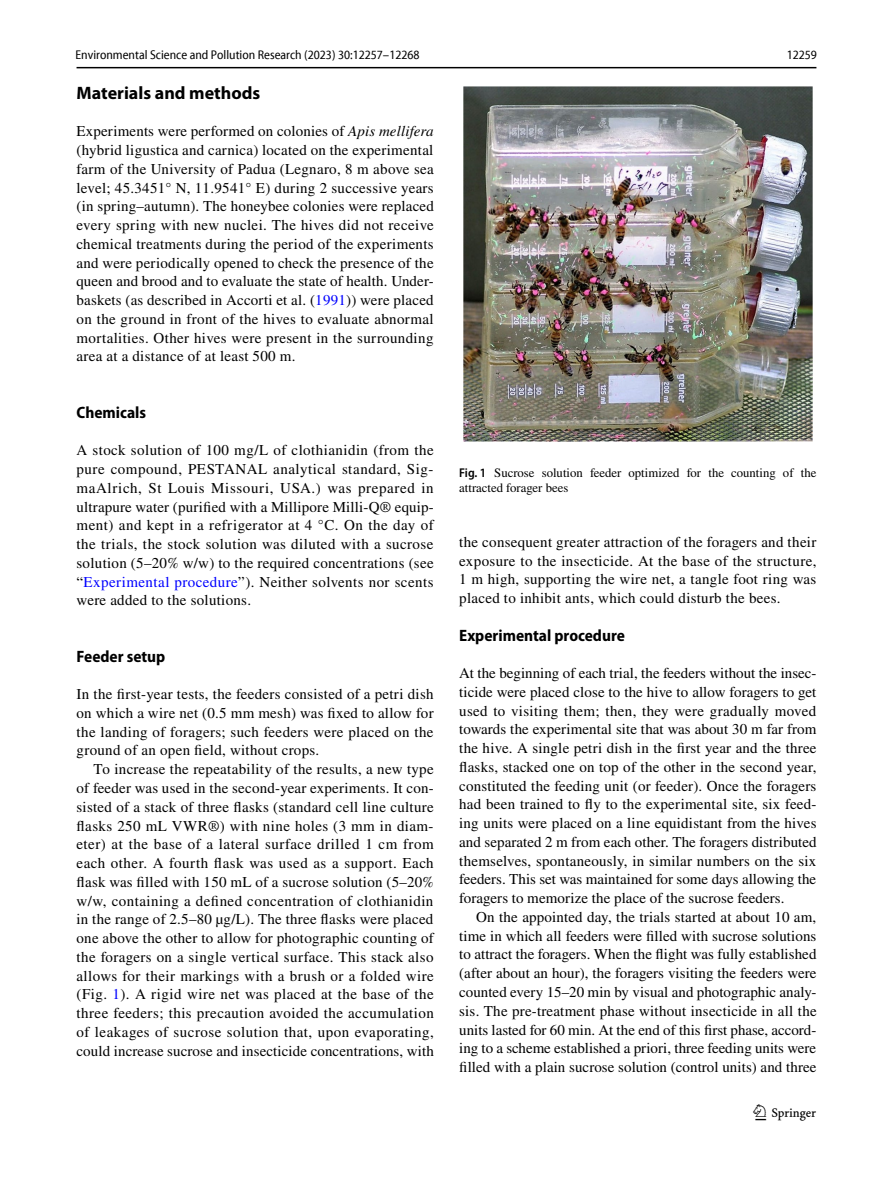
<style>
.page{position:relative;width:893px;height:1187px;background:#fff}
.page>*{position:absolute;margin:0;border:0;box-sizing:border-box;transform-origin:0 0}
.t1{font:22.5px "Springnew Regular 3";color:#000}
.t2{font:700 18px "Myriad Pro";color:#000}
.t3{font:700 semi-condensed 16.5px "Myriad Pro";color:#000}
.t4{font:15px/18.8px "STIX";letter-spacing:.02em;color:#000;text-align:justify}
.t5{font:12.75px/15px "STIX";color:#000}
.t6{font:semi-condensed 12.75px "Myriad Pro Unic";color:#000}
.s1{font-style:italic}
.s2{color:#00f}
.s3{font-family:"Myriad Pro";font-weight:600;font-stretch:semi-condensed}
</style>
<div class="page">
<hr style="left:77px;top:67px;width:739px;height:1px;background:#000">
<div style="left:459px;top:87px;width:357px;height:354px;background:linear-gradient(to bottom,#fff,#fff)"></div>
<img style="left:463px;top:87px;width:349px;height:354px">
<p class="t6" style="left:76px;top:50px;width:346px">Environmental Science and Pollution Research (2023) 30:12257–12268</p>
<p class="t6" style="left:787px;top:50px;width:32px">12259</p>
<p class="t2" style="left:77px;top:81px;width:185px">Materials and methods</p>
<p class="t4" style="left:77px;top:123px;width:359px">Experiments were performed on colonies of <span class="s1">Apis mellifera </span>(hybrid ligustica and carnica) located on the experimental farm of the University of Padua (Legnaro, 8 m above sea level; 45.3451° N, 11.9541° E) during 2 successive years (in spring–autumn). The honeybee colonies were replaced every spring with new nuclei. The hives did not receive chemical treatments during the period of the experiments and were periodically opened to check the presence of the queen and brood and to evaluate the state of health. Under&shy;baskets (as described in Accorti et al. (<span class="s2">1991</span>)) were placed on the ground in front of the hives to evaluate abnormal mortalities. Other hives were present in the surrounding area at a distance of at least 500 m.</p>
<p class="t3" style="left:77px;top:403px;width:71px">Chemicals</p>
<p class="t4" style="left:77px;top:442px;width:359px">A stock solution of 100 mg/L of clothianidin (from the pure compound, PESTANAL analytical standard, Sig&shy;maAlrich, St Louis Missouri, USA.) was prepared in ultrapure water (purified with a Millipore Milli-Q® equip&shy;ment) and kept in a refrigerator at 4 °C. On the day of the trials, the stock solution was diluted with a sucrose solution (5–20% w/w) to the required concentrations (see “<span class="s2">Experimental procedure</span>”). Neither solvents nor scents were added to the solutions.</p>
<p class="t3" style="left:77px;top:647px;width:90px">Feeder setup</p>
<p class="t4" style="left:77px;top:685px;width:359px">In the first-year tests, the feeders consisted of a petri dish on which a wire net (0.5 mm mesh) was fixed to allow for the landing of foragers; such feeders were placed on the ground of an open field, without crops.</p>
<p class="t4" style="left:77px;top:760px;width:359px;text-indent:17px">To increase the repeatability of the results, a new type of feeder was used in the second-year experiments. It con&shy;sisted of a stack of three flasks (standard cell line culture flasks 250 mL VWR®) with nine holes (3 mm in diam&shy;eter) at the base of a lateral surface drilled 1 cm from each other. A fourth flask was used as a support. Each flask was filled with 150 mL of a sucrose solution (5–20% w/w, containing a defined concentration of clothianidin in the range of 2.5–80 µg/L). The three flasks were placed one above the other to allow for photographic counting of the foragers on a single vertical surface. This stack also allows for their markings with a brush or a folded wire (Fig. <span class="s2">1</span>). A rigid wire net was placed at the base of the three feeders; this precaution avoided the accumulation of leakages of sucrose solution that, upon evaporating, could increase sucrose and insecticide concentrations, with</p>
<p class="t5" style="left:459px;top:465px;width:359px"><span class="s3">Fig. 1</span> Sucrose solution feeder optimized for the counting of the attracted forager bees</p>
<p class="t4" style="left:459px;top:533px;width:359px">the consequent greater attraction of the foragers and their exposure to the insecticide. At the base of the structure, 1 m high, supporting the wire net, a tangle foot ring was placed to inhibit ants, which could disturb the bees.</p>
<p class="t3" style="left:459px;top:625px;width:167px">Experimental procedure</p>
<p class="t4" style="left:459px;top:664px;width:359px">At the beginning of each trial, the feeders without the insec&shy;ticide were placed close to the hive to allow foragers to get used to visiting them; then, they were gradually moved towards the experimental site that was about 30 m far from the hive. A single petri dish in the first year and the three flasks, stacked one on top of the other in the second year, constituted the feeding unit (or feeder). Once the foragers had been trained to fly to the experimental site, six feed&shy;ing units were placed on a line equidistant from the hives and separated 2 m from each other. The foragers distributed themselves, spontaneously, in similar numbers on the six feeders. This set was maintained for some days allowing the foragers to memorize the place of the sucrose feeders.</p>
<p class="t4" style="left:459px;top:908px;width:359px;text-indent:17px">On the appointed day, the trials started at about 10 am, time in which all feeders were filled with sucrose solutions to attract the foragers. When the flight was fully established (after about an hour), the foragers visiting the feeders were counted every 15–20 min by visual and photographic analy&shy;sis. The pre-treatment phase without insecticide in all the units lasted for 60 min. At the end of this first phase, accord&shy;ing to a scheme established a priori, three feeding units were filled with a plain sucrose solution (control units) and three</p>
<h1 class="t1" style="left:755px;top:1104px;width:62px">1 3</h1>
</div>
